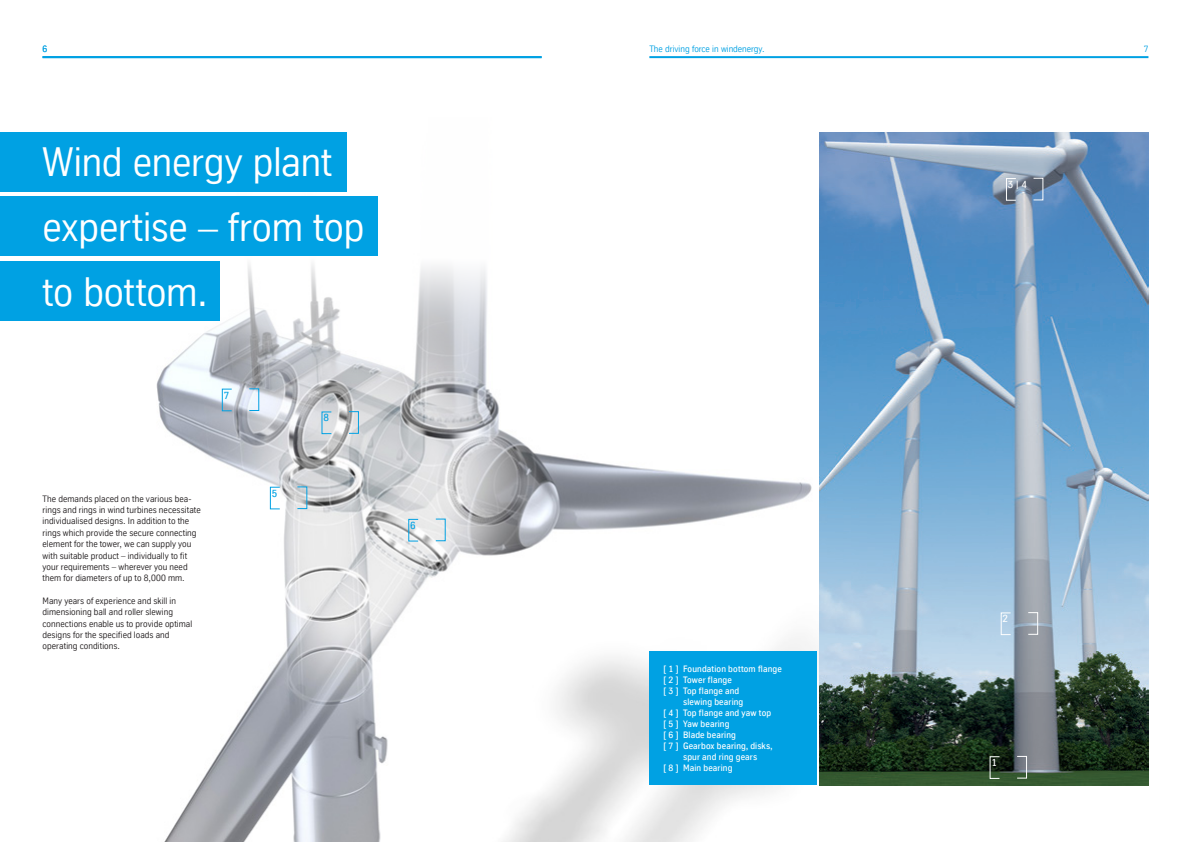
<style>
.page{position:relative;width:1191px;height:842px;background:#fff}
.page>*{position:absolute;margin:0;border:0;box-sizing:border-box;transform-origin:0 0}
.t1{font:40px/64.6px "TK Type";letter-spacing:-.005em;color:#fff}
.t2{font:500 10.2px "TK Type";color:#fff}
.t3{font:500 10.2px "TK Type";color:#00a1e3}
.t4{font:9px/11.3px "TK Type";letter-spacing:.005em;color:#231f20}
.t5{font:500 9px "TK Type";letter-spacing:.015em;color:#fff}
.t6{font:9px "TK Type";color:#00a1e3}
</style>
<div class="page">
<img style="left:0;top:196px;width:933px;height:646px">
<img style="left:819px;top:132px;width:329px;height:653px">
<hr style="left:43px;top:56px;width:498px;height:2px;background:#00a1e3">
<div style="left:270px;top:487px;width:10px;height:22px;border:1px solid #00a1e3"></div>
<div style="left:408px;top:519px;width:11px;height:22px;border:1px solid #00a1e3"></div>
<div style="left:348px;top:411px;width:11px;height:23px;border:1px solid #00a1e3"></div>
<div style="left:222px;top:389px;width:10px;height:22px;border:1px solid #00a1e3"></div>
<div style="left:249px;top:388px;width:10px;height:23px;border:1px solid #00a1e3"></div>
<div style="left:989px;top:756px;width:11px;height:23px;border:1px solid #fff"></div>
<div style="left:1016px;top:756px;width:11px;height:23px;border:1px solid #fff"></div>
<div style="left:1000px;top:612px;width:11px;height:23px;border:1px solid #fff"></div>
<div style="left:1027px;top:612px;width:11px;height:23px;border:1px solid #fff"></div>
<div style="left:1006px;top:178px;width:10px;height:23px;border:1px solid #fff"></div>
<div style="left:649px;top:651px;width:167px;height:134px;background:#00a1e3"></div>
<div style="left:0;top:261px;width:220px;height:60px;background:#00a1e3"></div>
<div style="left:0;top:197px;width:378px;height:59px;background:#00a1e3"></div>
<div style="left:0;top:132px;width:347px;height:60px;background:#00a1e3"></div>
<hr style="left:649px;top:56px;width:499px;height:2px;background:#00a1e3">
<p class="t6" style="left:43px;top:44px;width:6px">6</p>
<h1 class="t1" style="left:43px;top:130px;width:323px">Wind energy plant expertise – from top to bottom.</h1>
<p class="t3" style="left:224px;top:389px;width:7px">7</p>
<p class="t4" style="left:43px;top:493px;width:160px">The demands placed on the various bea&shy;rings and rings in wind turbines necessitate individualised designs. In addition to the rings which provide the secure connecting element for the tower, we can supply you with suitable product – individually to fit your requirements – wherever you need them for diameters of up to 8,000 mm.</p>
<p class="t4" style="left:43px;top:595px;width:151px">Many years of experience and skill in dimensioning ball and roller slewing connections enable us to provide optimal designs for the specified loads and operating conditions.</p>
<p class="t3" style="left:272px;top:487px;width:7px">5</p>
<p class="t3" style="left:323px;top:412px;width:7px">8</p>
<p class="t3" style="left:410px;top:520px;width:7px">6</p>
<p class="t6" style="left:649px;top:44px;width:117px">The driving force in windenergy.</p>
<p class="t6" style="left:1143px;top:44px;width:6px">7</p>
<p class="t2" style="left:1008px;top:179px;width:21px">3 | 4</p>
<p class="t5" style="left:663px;top:664px;width:120px">[ 1 ] Foundation bottom flange</p>
<p class="t5" style="left:663px;top:675px;width:70px">[ 2 ] Tower flange</p>
<p class="t5" style="left:663px;top:686px;width:77px">[ 3 ] Top flange and</p>
<p class="t5" style="left:683px;top:697px;width:62px">slewing bearing</p>
<p class="t5" style="left:663px;top:708px;width:109px">[ 4 ] Top flange and yaw top</p>
<p class="t5" style="left:663px;top:719px;width:67px">[ 5 ] Yaw bearing</p>
<p class="t5" style="left:663px;top:730px;width:74px">[ 6 ] Blade bearing</p>
<p class="t5" style="left:663px;top:741px;width:110px">[ 7 ] Gearbox bearing, disks,</p>
<p class="t5" style="left:683px;top:752px;width:76px">spur and ring gears</p>
<p class="t5" style="left:663px;top:763px;width:70px">[ 8 ] Main bearing</p>
<p class="t2" style="left:1002px;top:613px;width:7px">2</p>
<p class="t2" style="left:991px;top:757px;width:7px">1</p>
</div>
